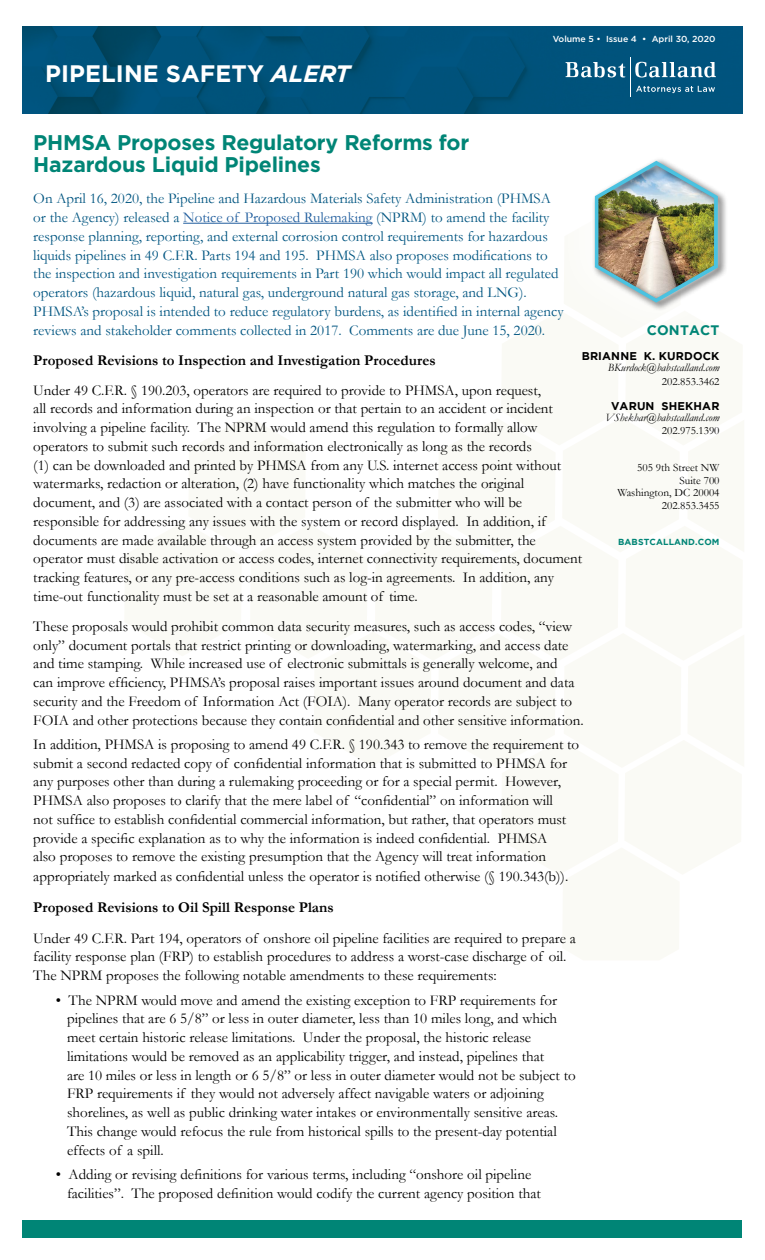
<style>
.page{position:relative;width:765px;height:1260px;background:#fff}
.page>*{position:absolute;margin:0;border:0;box-sizing:border-box;transform-origin:0 0}
.t1{font:700 23.75px "Gotham";letter-spacing:.005em;color:#fff}
.t2{font:700 21.25px/22.5px "Gotham";letter-spacing:-.01em;color:#008576}
.t3{font:15px/18.8px "Garamond";color:#000}
.t4{font:15px/18.8px "Garamond";color:#005581}
.t5{font:700 15px "Garamond";color:#000}
.t6{font:700 13.75px "Gotham";letter-spacing:.015em;color:#008576}
.t7{font:11.25px/12.5px "Garamond";color:#000;text-align:right}
.t8{font:italic 11.25px "Garamond";color:#000}
.t9{font:700 11.25px "Gotham";letter-spacing:.015em;color:#000}
.t10{font:500 8.75px "Gotham";color:#fff}
.t11{font:700 8.75px "Gotham";letter-spacing:.015em;color:#008576}
.s1{font-style:italic}
.s2{color:#215e9e}
</style>
<div class="page">
<img style="left:22px;top:26px;width:720px;height:88px">
<svg style="left:566px;top:62px;width:59px;height:11px"></svg>
<svg style="left:635px;top:62px;width:81px;height:11px"></svg>
<hr style="left:630px;top:57px;width:1px;height:39px;background:#fff">
<div style="left:22px;top:1220px;width:720px;height:18px;background:#008576"></div>
<svg style="left:497px;top:73px;width:246px;height:41px;background:#0a5981"></svg>
<svg style="left:183px;top:161px;width:543px;height:149px"></svg>
<h1 class="t1" style="left:45px;top:60px;width:307px">PIPELINE SAFETY <span class="s1">ALERT</span></h1>
<p class="t10" style="left:553px;top:33px;width:164px">Volume 5 • Issue 4 • April 30, 2020</p>
<h2 class="t2" style="left:33px;top:131px;width:438px">PHMSA Proposes Regulatory Reforms for<br>Hazardous Liquid Pipelines</h2>
<p class="t4" style="left:33px;top:189px;width:532px">On April 16, 2020, the Pipeline and Hazardous Materials Safety Administration (PHMSA or the Agency) released a <span class="s2">Notice of Proposed Rulemaking</span> (NPRM) to amend the facility response planning, reporting, and external corrosion control requirements for hazardous liquids pipelines in 49 C.F.R. Parts 194 and 195. PHMSA also proposes modifications to the inspection and investigation requirements in Part 190 which would impact all regulated operators (hazardous liquid, natural gas, underground natural gas storage, and LNG).<br>PHMSA’s proposal is intended to reduce regulatory burdens, as identified in internal agency reviews and stakeholder comments collected in 2017. Comments are due June 15, 2020.</p>
<p class="t5" style="left:33px;top:350px;width:404px">Proposed Revisions to Inspection and Investigation Procedures</p>
<p class="t3" style="left:33px;top:380px;width:550px">Under 49 C.F.R. § 190.203, operators are required to provide to PHMSA, upon request,<br>all records and information during an inspection or that pertain to an accident or incident involving a pipeline facility. The NPRM would amend this regulation to formally allow operators to submit such records and information electronically as long as the records<br>(1) can be downloaded and printed by PHMSA from any U.S. internet access point without watermarks, redaction or alteration, (2) have functionality which matches the original document, and (3) are associated with a contact person of the submitter who will be responsible for addressing any issues with the system or record displayed. In addition, if documents are made available through an access system provided by the submitter, the operator must disable activation or access codes, internet connectivity requirements, document tracking features, or any pre-access conditions such as log-in agreements. In addition, any time-out functionality must be set at a reasonable amount of time.</p>
<p class="t3" style="left:33px;top:616px;width:552px">These proposals would prohibit common data security measures, such as access codes, “view only” document portals that restrict printing or downloading, watermarking, and access date and time stamping. While increased use of electronic submittals is generally welcome, and<br>can improve efficiency, PHMSA’s proposal raises important issues around document and data security and the Freedom of Information Act (FOIA). Many operator records are subject to FOIA and other protections because they contain confidential and other sensitive information.</p>
<p class="t3" style="left:33px;top:734px;width:547px">In addition, PHMSA is proposing to amend 49 C.F.R. § 190.343 to remove the requirement to submit a second redacted copy of confidential information that is submitted to PHMSA for any purposes other than during a rulemaking proceeding or for a special permit. However, PHMSA also proposes to clarify that the mere label of “confidential” on information will<br>not suffice to establish confidential commercial information, but rather, that operators must provide a specific explanation as to why the information is indeed confidential. PHMSA<br>also proposes to remove the existing presumption that the Agency will treat information appropriately marked as confidential unless the operator is notified otherwise (§ 190.343(b)).</p>
<p class="t5" style="left:33px;top:897px;width:302px">Proposed Revisions to Oil Spill Response Plans</p>
<p class="t3" style="left:33px;top:928px;width:544px">Under 49 C.F.R. Part 194, operators of onshore oil pipeline facilities are required to prepare a facility response plan (FRP) to establish procedures to address a worst-case discharge of oil.<br>The NPRM proposes the following notable amendments to these requirements:</p>
<p class="t3" style="left:67px;top:990px;width:510px;text-indent:-11px">• The NPRM would move and amend the existing exception to FRP requirements for pipelines that are 6 5/8” or less in outer diameter, less than 10 miles long, and which meet certain historic release limitations. Under the proposal, the historic release limitations would be removed as an applicability trigger, and instead, pipelines that<br>are 10 miles or less in length or 6 5/8” or less in outer diameter would not be subject to FRP requirements if they would not adversely affect navigable waters or adjoining shorelines, as well as public drinking water intakes or environmentally sensitive areas.<br>This change would refocus the rule from historical spills to the present-day potential effects of a spill.</p>
<p class="t3" style="left:67px;top:1165px;width:475px;text-indent:-11px">• Adding or revising definitions for various terms, including “onshore oil pipeline facilities”. The proposed definition would codify the current agency position that</p>
<p class="t6" style="left:647px;top:322px;width:74px">CONTACT</p>
<p class="t9" style="left:582px;top:350px;width:139px">BRIANNE K. KURDOCK</p>
<p class="t8" style="left:608px;top:360px;width:113px">BKurdock@babstcalland.com</p>
<p class="t7" style="left:662px;top:374px;width:59px">202.853.3462</p>
<p class="t9" style="left:611px;top:400px;width:110px">VARUN SHEKHAR</p>
<p class="t8" style="left:605px;top:410px;width:116px">VShekhar@babstcalland.com</p>
<p class="t7" style="left:662px;top:424px;width:59px">202.975.1390</p>
<p class="t7" style="left:618px;top:461px;width:103px">505 9th Street NW<br>Suite 700<br>Washington, DC 20004<br>202.853.3455</p>
<p class="t11" style="left:618px;top:537px;width:103px">BABSTCALLAND.COM</p>
</div>
